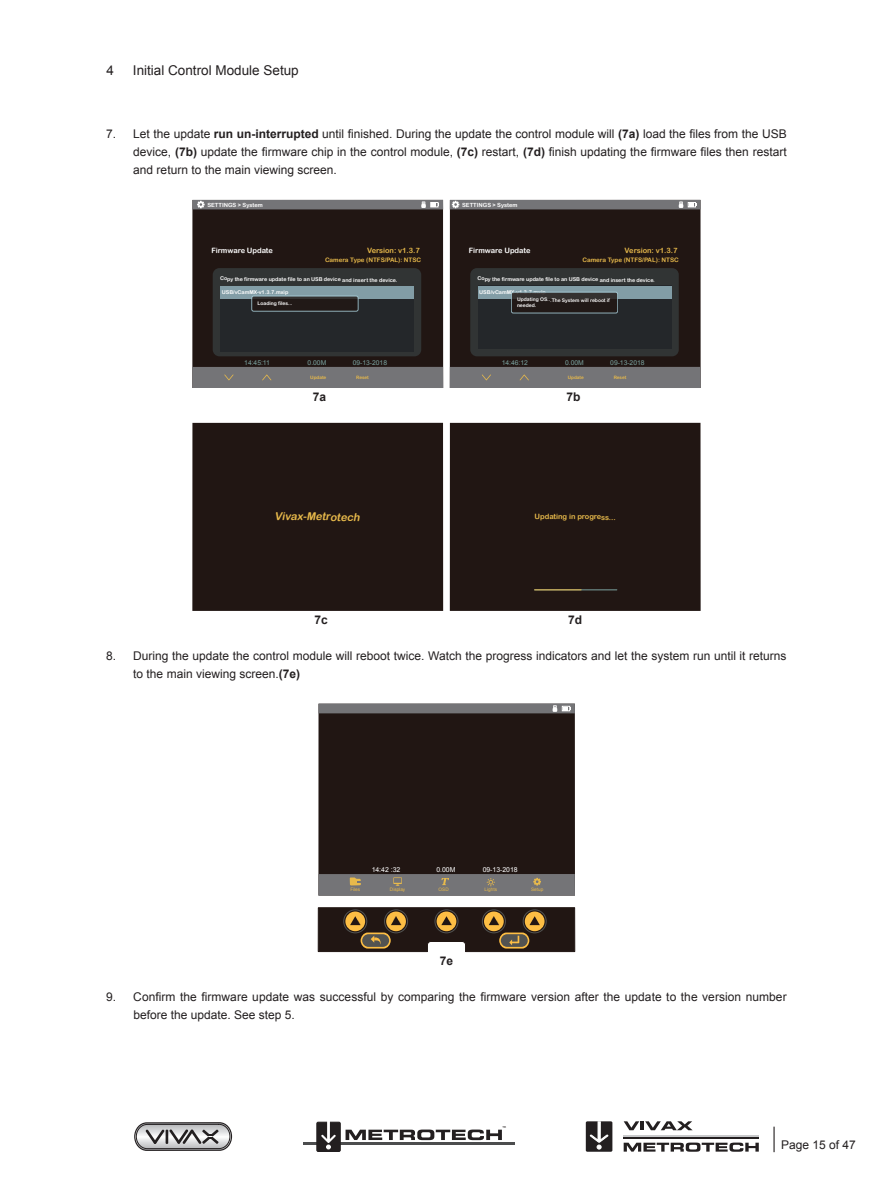
<style>
.page{position:relative;width:893px;height:1191px;background:#fff}
.page>*{position:absolute;margin:0;border:0;box-sizing:border-box;transform-origin:0 0}
.t1{font:13.5px "Arial";color:#231f20}
.t2{font:12px/18px "Arial";color:#231f20}
.t3{font:700 12px "Arial";color:#231f20}
.t4{font:italic 10.95px "Arial Rounded MT Bold";color:#e8ba4b}
.t5{font:7.35px "Arial Rounded MT Bold";color:#e8ba4b}
.t6{font:7.35px "Arial Rounded MT Bold";color:#fff}
.t7{font:6.9px "Arial";color:#fff}
.t8{font:6.75px "Arial";color:#7ba3a0}
.t9{font:6.15px "Arial Rounded MT Bold";color:#e8ba4b}
.t10{font:5.7px "Arial Rounded MT Bold";color:#fff}
.t11{font:5.7px "Myriad Pro";color:#231f20}
.t12{font:5.25px "Arial Rounded MT Bold";color:#fff}
.t13{font:4.95px/6.3px "Arial Rounded MT Bold";color:#fff}
.t14{font:4.65px "Arial";color:#e8ba4b}
.t15{font:4.5px "Arial Rounded MT Bold";color:#e8ba4b}
.s1{font-weight:700}
</style>
<div class="page">
<svg style="left:134px;top:1122px;width:99px;height:29px;background:#a4a3a5"></svg>
<hr style="left:340px;top:1142px;width:175px;height:2px;background:#4c4d4e">
<svg style="left:346px;top:1129px;width:156px;height:11px"></svg>
<div style="left:317px;top:1122px;width:23px;height:29px;background:#231f20"></div>
<div style="left:317px;top:1122px;width:23px;height:29px;border:1px solid #231f20"></div>
<svg style="left:303px;top:1121px;width:32px;height:28px"></svg>
<svg style="left:624px;top:1135px;width:135px;height:2px"></svg>
<hr style="left:624px;top:1137px;width:135px;height:1px;background:#231f20">
<svg style="left:624px;top:1121px;width:69px;height:9px"></svg>
<svg style="left:624px;top:1142px;width:135px;height:9px"></svg>
<div style="left:586px;top:1121px;width:26px;height:30px;background:#231f20;border-radius:2px"></div>
<svg style="left:589px;top:1121px;width:20px;height:28px"></svg>
<div style="left:192px;top:200px;width:251px;height:188px;background:#211613"></div>
<div style="left:192px;top:367px;width:251px;height:21px;background:#747477"></div>
<div style="left:192px;top:200px;width:251px;height:9px;background:#747477"></div>
<svg style="left:421px;top:201px;width:18px;height:7px"></svg>
<div style="left:213px;top:268px;width:208px;height:88px;background:#313434;border-radius:7px"></div>
<div style="left:220px;top:286px;width:194px;height:65px;background:#232629"></div>
<svg style="left:197px;top:201px;width:8px;height:7px"></svg>
<svg style="left:224px;top:374px;width:10px;height:6px"></svg>
<svg style="left:262px;top:374px;width:9px;height:6px"></svg>
<div style="left:220px;top:286px;width:194px;height:12px;background:#829da6"></div>
<div style="left:252px;top:296px;width:106px;height:15px;background:#211613;border-radius:2px"></div>
<div style="left:251px;top:296px;width:107px;height:15px;border:1px solid #abd1dc;border-radius:2px"></div>
<div style="left:450px;top:200px;width:251px;height:188px;background:#211613"></div>
<div style="left:450px;top:367px;width:251px;height:21px;background:#747477"></div>
<div style="left:450px;top:200px;width:251px;height:9px;background:#747477"></div>
<div style="left:688px;top:202px;width:8px;height:5px;border:1px solid #fff"></div>
<svg style="left:689px;top:203px;width:8px;height:3px"></svg>
<svg style="left:679px;top:201px;width:4px;height:7px"></svg>
<div style="left:470px;top:268px;width:209px;height:88px;background:#313434;border-radius:7px"></div>
<div style="left:478px;top:286px;width:193px;height:63px;background:#232629"></div>
<svg style="left:452px;top:201px;width:7px;height:7px"></svg>
<svg style="left:482px;top:374px;width:9px;height:6px"></svg>
<svg style="left:520px;top:374px;width:9px;height:6px"></svg>
<div style="left:478px;top:286px;width:193px;height:12px;background:#829da6"></div>
<svg style="left:511px;top:292px;width:107px;height:21px;background:#26201e"></svg>
<div style="left:511px;top:292px;width:107px;height:21px;border:1px solid #abd1dc;border-radius:2px"></div>
<div style="left:192px;top:423px;width:251px;height:188px;background:#211613"></div>
<div style="left:450px;top:423px;width:251px;height:188px;background:#211613"></div>
<hr style="left:535px;top:589px;width:82px;height:1px;background:#7ba3a0">
<hr style="left:535px;top:589px;width:46px;height:1px;background:#e8ba4b">
<div style="left:318px;top:703px;width:257px;height:192px;background:#211613"></div>
<div style="left:318px;top:874px;width:257px;height:21px;background:#747477"></div>
<svg style="left:318px;top:907px;width:257px;height:45px;background:#4b3a27"></svg>
<div style="left:318px;top:703px;width:257px;height:10px;background:#747477"></div>
<div style="left:562px;top:706px;width:8px;height:5px;border:1px solid #fff"></div>
<svg style="left:553px;top:705px;width:4px;height:7px"></svg>
<svg style="left:563px;top:707px;width:8px;height:3px"></svg>
<svg style="left:533px;top:878px;width:8px;height:7px"></svg>
<svg style="left:393px;top:877px;width:9px;height:9px"></svg>
<svg style="left:487px;top:878px;width:8px;height:8px"></svg>
<svg style="left:441px;top:878px;width:8px;height:7px"></svg>
<svg style="left:350px;top:877px;width:11px;height:8px"></svg>
<hr style="left:773px;top:1126px;width:2px;height:26px;background:#231f20">
<p class="t1" style="left:107px;top:62px;width:9px">4</p>
<p class="t1" style="left:133px;top:62px;width:167px">Initial Control Module Setup</p>
<p class="t2" style="left:133px;top:125px;width:655px;text-align:justify;text-indent:-27px">7. Let the update <span class="s1">run un-interrupted</span> until finished. During the update the control module will <span class="s1">(7a)</span> load the files from the USB device, <span class="s1">(7b)</span> update the firmware chip in the control module, <span class="s1">(7c)</span> restart, <span class="s1">(7d)</span> finish updating the firmware files then restart and return to the main viewing screen.</p>
<p class="t10" style="left:207px;top:201px;width:57px">SETTINGS &gt; System</p>
<p class="t6" style="left:211px;top:246px;width:63px;rotate:1deg">Firmware Update</p>
<p class="t5" style="left:367px;top:246px;width:54px;rotate:1deg">Version: v1.3.7</p>
<p class="t9" style="left:325px;top:255px;width:98px;rotate:1deg">Camera Type (NTFS/PAL): NTSC</p>
<p class="t12" style="left:220px;top:275px;width:179px;rotate:1deg">Copy the firmware update file to an USB device and insert the device.</p>
<p class="t12" style="left:222px;top:288px;width:68px;rotate:1deg">USB/vCamMX-v1.3.7.mxip</p>
<p class="t13" style="left:258px;top:300px;width:36px;rotate:1deg">Loading files...</p>
<p class="t8" style="left:244px;top:358px;width:27px;rotate:1deg">14:45:11</p>
<p class="t8" style="left:308px;top:358px;width:20px;rotate:1deg">0.00M</p>
<p class="t8" style="left:353px;top:358px;width:36px;rotate:1deg">09-13-2018</p>
<p class="t15" style="left:310px;top:374px;width:18px">Update</p>
<p class="t15" style="left:356px;top:374px;width:14px">Reset</p>
<p class="t10" style="left:462px;top:201px;width:57px">SETTINGS &gt; System</p>
<p class="t6" style="left:469px;top:246px;width:63px;rotate:1deg">Firmware Update</p>
<p class="t5" style="left:625px;top:246px;width:54px;rotate:1deg">Version: v1.3.7</p>
<p class="t9" style="left:583px;top:255px;width:98px;rotate:1deg">Camera Type (NTFS/PAL): NTSC</p>
<p class="t12" style="left:478px;top:275px;width:179px;rotate:1deg">Copy the firmware update file to an USB device and insert the device.</p>
<p class="t12" style="left:479px;top:288px;width:68px;rotate:1deg">USB/vCamMX-v1.3.7.mxip</p>
<p class="t13" style="left:517px;top:296px;width:94px;rotate:1deg">Updating OS...The System will reboot if needed.</p>
<p class="t8" style="left:502px;top:358px;width:28px;rotate:1deg">14:46:12</p>
<p class="t8" style="left:565px;top:358px;width:20px;rotate:1deg">0.00M</p>
<p class="t8" style="left:610px;top:358px;width:36px;rotate:1deg">09-13-2018</p>
<p class="t15" style="left:568px;top:374px;width:18px">Update</p>
<p class="t15" style="left:614px;top:374px;width:14px">Reset</p>
<p class="t3" style="left:313px;top:388px;width:15px">7a</p>
<p class="t3" style="left:566px;top:388px;width:16px">7b</p>
<p class="t4" style="left:275px;top:509px;width:86px;rotate:1deg">Vivax-Metrotech</p>
<p class="t5" style="left:535px;top:511px;width:83px;rotate:1deg">Updating in progress...</p>
<p class="t3" style="left:314px;top:611px;width:15px">7c</p>
<p class="t3" style="left:568px;top:611px;width:16px">7d</p>
<p class="t2" style="left:133px;top:646px;width:655px;text-indent:-27px">8. During the update the control module will reboot twice. Watch the progress indicators and let the system run until it returns to the main viewing screen.<span class="s1">(7e)</span></p>
<p class="t7" style="left:372px;top:865px;width:30px;rotate:1deg">14:42 :32</p>
<p class="t7" style="left:437px;top:865px;width:21px;rotate:1deg">0.00M</p>
<p class="t7" style="left:483px;top:865px;width:37px;rotate:1deg">09-13-2018</p>
<p class="t14" style="left:350px;top:886px;width:11px">Files</p>
<p class="t14" style="left:390px;top:886px;width:17px">Display</p>
<p class="t14" style="left:439px;top:886px;width:12px">OSD</p>
<p class="t14" style="left:485px;top:886px;width:14px">Lights</p>
<p class="t14" style="left:531px;top:886px;width:14px">Setup</p>
<p class="t3" style="left:440px;top:952px;width:15px">7e</p>
<p class="t2" style="left:133px;top:988px;width:655px;text-indent:-27px">9. Confirm the firmware update was successful by comparing the firmware version after the update to the version number before the update. See step 5.</p>
<p class="t11" style="left:503px;top:1124px;width:5px">™</p>
<p class="t2" style="left:781px;top:1136px;width:76px">Page 15 of 47</p>
</div>
